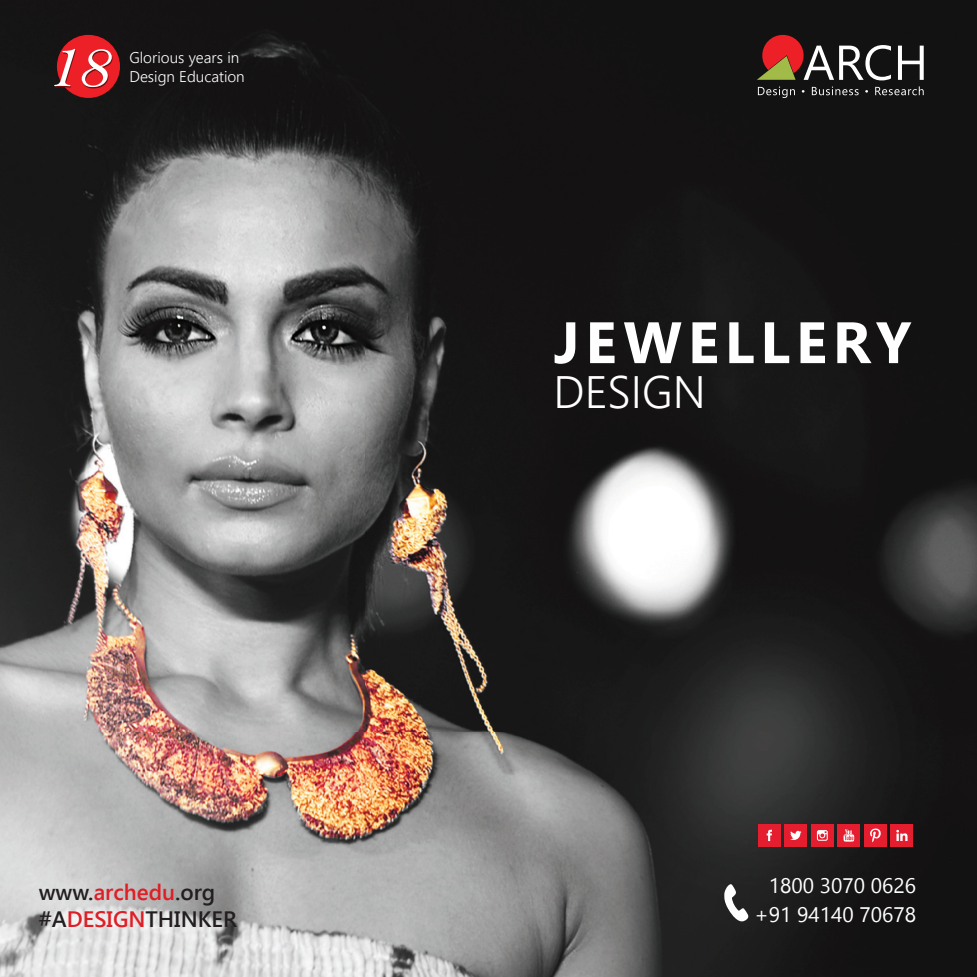
<style>
.page{position:relative;width:977px;height:977px;background:#fff}
.page>*{position:absolute;margin:0;border:0;box-sizing:border-box;transform-origin:0 0}
.t1{font:700 58.27px "Segoe UI";letter-spacing:.1em;color:#fff}
.t2{font:300 45.32px "Segoe UI";color:#fff}
.t3{font:600 22.22px/26.8px "Segoe UI";color:#231f20}
.t4{font:21px/29.6px "Segoe UI";color:#fff;text-align:right}
.t5{font:300 15.4px/18.6px "Segoe UI";color:#fff}
.s1{color:#de1f26}
</style>
<div class="page">
<img style="left:0;top:0;width:976px;height:976px">
<svg style="left:756px;top:35px;width:167px;height:45px;background:#60453f"></svg>
<svg style="left:758px;top:86px;width:37px;height:12px"></svg>
<svg style="left:811px;top:86px;width:47px;height:9px"></svg>
<svg style="left:875px;top:86px;width:48px;height:9px"></svg>
<div style="left:57px;top:35px;width:63px;height:63px;background:#ed2027;border-radius:50%"></div>
<svg style="left:54px;top:49px;width:22px;height:38px"></svg>
<svg style="left:82px;top:49px;width:30px;height:39px"></svg>
<svg style="left:724px;top:883px;width:24px;height:39px"></svg>
<div style="left:758px;top:824px;width:22px;height:22px;background:#e41d2f"></div>
<div style="left:784px;top:824px;width:23px;height:22px;background:#e41d2f"></div>
<div style="left:811px;top:824px;width:22px;height:22px;background:#e41d2f"></div>
<div style="left:837px;top:824px;width:23px;height:22px;background:#e41d2f"></div>
<div style="left:864px;top:824px;width:22px;height:22px;background:#e41d2f"></div>
<div style="left:890px;top:824px;width:23px;height:22px;background:#e41d2f"></div>
<svg style="left:790px;top:830px;width:11px;height:10px"></svg>
<svg style="left:766px;top:829px;width:6px;height:12px"></svg>
<svg style="left:816px;top:830px;width:11px;height:10px"></svg>
<svg style="left:843px;top:829px;width:11px;height:12px"></svg>
<svg style="left:870px;top:828px;width:11px;height:14px"></svg>
<svg style="left:896px;top:829px;width:11px;height:12px"></svg>
<p class="t5" style="left:129px;top:48px;width:117px">Glorious years in<br>Design Education</p>
<h1 class="t1" style="left:553px;top:295px;width:359px">JEWELLERY</h1>
<h2 class="t2" style="left:553px;top:356px;width:154px">DESIGN</h2>
<h3 class="t3" style="left:39px;top:877px;width:200px">www.<span class="s1">archedu</span>.org #A<span class="s1">DESIGN</span>THINKER</h3>
<h3 class="t4" style="left:754px;top:870px;width:163px">1800 3070 0626 +91 94140 70678</h3>
</div>
